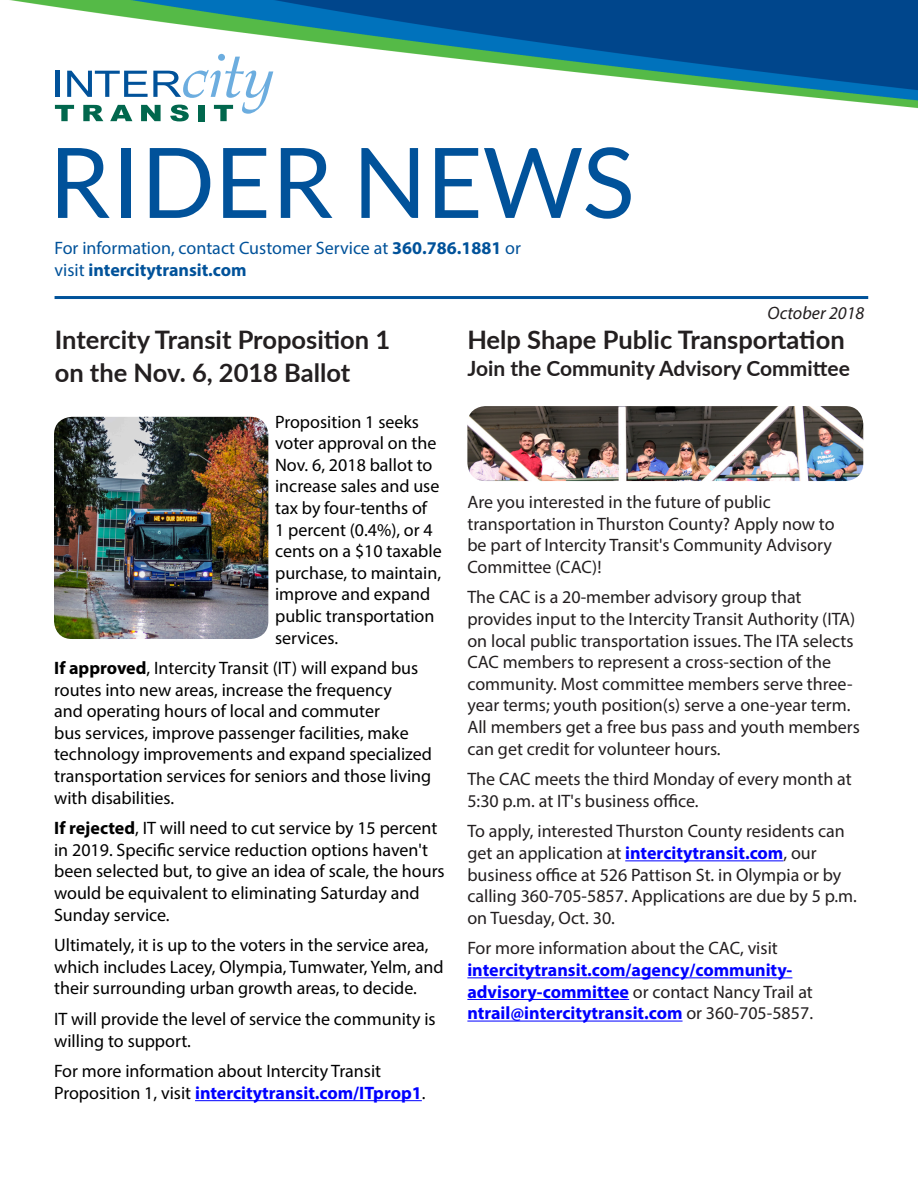
<style>
.page{position:relative;width:918px;height:1188px;background:#fff}
.page>*{position:absolute;margin:0;border:0;box-sizing:border-box;transform-origin:0 0}
.t1{font:97.5px "Lato";color:#01529a}
.Headings{font:700 25.5px "Lato";color:#231f20}
.Headings-2{font:700 21px "Lato";color:#231f20}
.Body_Text{font:18px/21.6px "Myriad Pro";color:#000}
.Body_Text-2{font:18px/21.6px "Myriad Pro";color:#231f20}
.Body_Text-3{font:700 18px/21.6px "Myriad Pro";color:#00f}
.t2{font:18px "Myriad Pro";color:#01529a}
.t3{font:700 18px "Myriad Pro";color:#01529a}
.t4{font:italic 18px "Myriad Pro";color:#231f20}
.s1{font-weight:700}
.s2{font-weight:400}
.s3{font-weight:700;color:#00f}
.s4{font-weight:400;color:#231f20}
</style>
<div class="page">
<img style="left:9px;top:0;width:909px;height:122px">
<svg style="left:55px;top:54px;width:218px;height:67px"></svg>
<hr style="left:55px;top:296px;width:813px;height:3px;background:#01529a">
<hr style="left:195px;top:1100px;width:227px;height:1px;background:#00f">
<img style="left:54px;top:417px;width:214px;height:222px">
<img style="left:467px;top:406px;width:396px;height:75px">
<hr style="left:625px;top:860px;width:158px;height:1px;background:#00f">
<hr style="left:467px;top:977px;width:325px;height:1px;background:#00f">
<hr style="left:467px;top:999px;width:162px;height:1px;background:#00f">
<hr style="left:467px;top:1021px;width:216px;height:1px;background:#00f">
<p class="t1" style="left:49px;top:128px;width:587px">RIDER NEWS</p>
<p class="t2" style="left:55px;top:237px;width:468px">For information, contact Customer Service at <span class="s1">360.786.1881</span> or</p>
<p class="t3" style="left:55px;top:258px;width:194px"><span class="s2">visit</span> intercitytransit.com</p>
<p class="t4" style="left:767px;top:301px;width:98px">October 2018</p>
<p class="Headings" style="left:55px;top:321px;width:337px">Intercity Transit Proposition 1</p>
<p class="Headings" style="left:55px;top:354px;width:297px">on the Nov. 6, 2018 Ballot</p>
<p class="Body_Text" style="left:275px;top:410px;width:168px">Proposition 1 seeks voter approval on the<br>Nov. 6, 2018 ballot to increase sales and use tax by four-tenths of<br>1 percent (0.4%), or 4 cents on a $10 taxable purchase, to maintain, improve and expand public transportation services.</p>
<p class="Body_Text" style="left:54px;top:657px;width:379px"><span class="s1">If approved</span>, Intercity Transit (IT) will expand bus routes into new areas, increase the frequency<br>and operating hours of local and commuter<br>bus services, improve passenger facilities, make technology improvements and expand specialized transportation services for seniors and those living with disabilities.</p>
<p class="Body_Text" style="left:54px;top:817px;width:392px"><span class="s1">If rejected</span>, IT will need to cut service by 15 percent in 2019. Specific service reduction options haven't been selected but, to give an idea of scale, the hours would be equivalent to eliminating Saturday and Sunday service.</p>
<p class="Body_Text" style="left:54px;top:934px;width:391px">Ultimately, it is up to the voters in the service area, which includes Lacey, Olympia, Tumwater, Yelm, and their surrounding urban growth areas, to decide.</p>
<p class="Body_Text" style="left:54px;top:1008px;width:383px">IT will provide the level of service the community is willing to support.</p>
<p class="Body_Text" style="left:54px;top:1060px;width:373px">For more information about Intercity Transit<br>Proposition 1, visit <span class="s3">intercitytransit.com/ITprop1</span>.</p>
<p class="Headings" style="left:467px;top:321px;width:379px">Help Shape Public Transportation</p>
<p class="Headings-2" style="left:467px;top:353px;width:384px">Join the Community Advisory Committee</p>
<p class="Body_Text-2" style="left:467px;top:491px;width:369px">Are you interested in the future of public transportation in Thurston County? Apply now to be part of Intercity Transit's Community Advisory Committee (CAC)!</p>
<p class="Body_Text-2" style="left:467px;top:586px;width:394px">The CAC is a 20-member advisory group that provides input to the Intercity Transit Authority (ITA) on local public transportation issues. The ITA selects CAC members to represent a cross-section of the community. Most committee members serve three&shy;year terms; youth position(s) serve a one-year term.<br>All members get a free bus pass and youth members can get credit for volunteer hours.</p>
<p class="Body_Text-2" style="left:467px;top:768px;width:386px">The CAC meets the third Monday of every month at<br>5:30 p.m. at IT's business office.</p>
<p class="Body_Text-2" style="left:467px;top:820px;width:391px">To apply, interested Thurston County residents can get an application at <span class="s3">intercitytransit.com</span>, our business office at 526 Pattison St. in Olympia or by calling 360-705-5857. Applications are due by 5 p.m. on Tuesday, Oct. 30.</p>
<p class="Body_Text-3" style="left:467px;top:937px;width:347px"><span class="s4">For more information about the CAC, visit </span>intercitytransit.com/agency/community&shy;advisory-committee <span class="s4">or contact Nancy Trail at </span>ntrail@intercitytransit.com <span class="s4">or 360-705-5857.</span></p>
</div>
